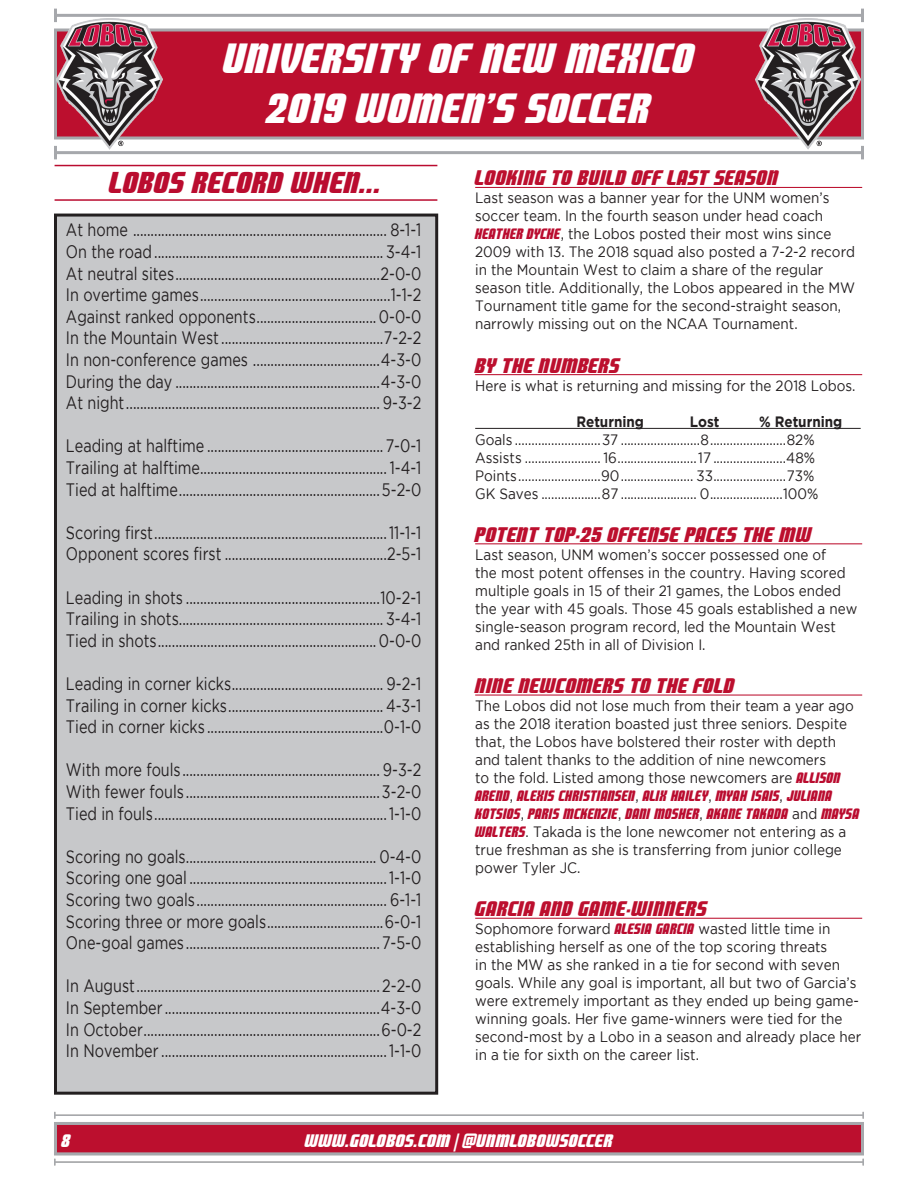
<style>
.page{position:relative;width:918px;height:1188px;background:#fff}
.page>*{position:absolute;margin:0;border:0;box-sizing:border-box;transform-origin:0 0}
.t1{font:42px/50.4px "Lobos";color:#fff;text-align:center}
.t2{font:30px "Lobos";color:#ba0c2f}
.t3{font:21px "Lobos";color:#bc0f2e}
.t4{font:18px "Gotham";color:#231f20;scale:.8 1}
.t5{font:18px "Lobos";color:#fff}
.t6{font:15px/18px "Gotham";color:#231f20;scale:.9 1}
.t7{font:700 15px "Gotham";color:#231f20;scale:.9 1}
.s1{font-family:"Lobos";color:#ba0c2f}
</style>
<div class="page">
<div style="left:54px;top:28px;width:810px;height:112px;background:#bc0f2e;border:3px solid #a6a8ac"></div>
<hr style="left:56px;top:151px;width:806px;height:3px;background:#a6a8ac">
<svg style="left:54px;top:146px;width:3px;height:13px"></svg>
<svg style="left:861px;top:146px;width:3px;height:13px"></svg>
<hr style="left:56px;top:14px;width:806px;height:3px;background:#a6a8ac">
<svg style="left:54px;top:9px;width:3px;height:13px"></svg>
<svg style="left:861px;top:9px;width:3px;height:13px"></svg>
<div style="left:54px;top:1122px;width:810px;height:33px;background:#bc0f2e;border:3px solid #a6a8ac"></div>
<hr style="left:55px;top:1161px;width:808px;height:2px;background:#a6a8ac">
<hr style="left:55px;top:1114px;width:808px;height:2px;background:#a6a8ac">
<svg style="left:54px;top:1112px;width:2px;height:7px"></svg>
<svg style="left:862px;top:1112px;width:2px;height:7px"></svg>
<img style="left:56px;top:18px;width:106px;height:131px">
<img style="left:755px;top:18px;width:106px;height:131px">
<div style="left:56px;top:215px;width:381px;height:878px;background:#c7c8ca"></div>
<div style="left:54px;top:214px;width:384px;height:881px;border:3px solid #231f20"></div>
<hr style="left:55px;top:199px;width:382px;height:2px;background:#ba0c2f">
<hr style="left:55px;top:165px;width:382px;height:1px;background:#ba0c2f">
<hr style="left:475px;top:187px;width:387px;height:1px;background:#bc0f2e">
<hr style="left:475px;top:374px;width:387px;height:1px;background:#bc0f2e">
<hr style="left:475px;top:428px;width:386px;height:1px;background:#231f20">
<hr style="left:475px;top:543px;width:387px;height:1px;background:#bc0f2e">
<hr style="left:475px;top:695px;width:387px;height:1px;background:#bc0f2e">
<hr style="left:475px;top:918px;width:387px;height:1px;background:#bc0f2e">
<h1 class="t1" style="left:223px;top:34px;width:473px">UNIVERSITY OF NEW MEXICO<br>2019 WOMEN’S SOCCER</h1>
<p class="t2" style="left:109px;top:166px;width:274px">LOBOS RECORD WHEN...</p>
<p class="t3" style="left:475px;top:166px;width:305px">LOOKING TO BUILD OFF LAST SEASON</p>
<p class="t6" style="left:475px;top:189px;width:424px">Last season was a banner year for the UNM women’s soccer team. In the fourth season under head coach <span class="s1">HEATHER DYCHE</span>, the Lobos posted their most wins since 2009 with 13. The 2018 squad also posted a 7-2-2 record in the Mountain West to claim a share of the regular season title. Additionally, the Lobos appeared in the MW Tournament title game for the second-straight season, narrowly missing out on the NCAA Tournament.</p>
<p class="t3" style="left:475px;top:354px;width:147px">BY THE NUMBERS</p>
<p class="t6" style="left:475px;top:376px;width:424px">Here is what is returning and missing for the 2018 Lobos.</p>
<p class="t7" style="left:576px;top:413px;width:77px">Returning</p>
<p class="t7" style="left:690px;top:413px;width:35px">Lost</p>
<p class="t7" style="left:759px;top:413px;width:94px">% Returning</p>
<p class="t6" style="left:475px;top:430px;width:379px">Goals ..........................37 ........................8.......................82%</p>
<p class="t6" style="left:475px;top:448px;width:379px">Assists ....................... 16........................17 ......................48%</p>
<p class="t6" style="left:475px;top:466px;width:378px">Points.........................90...................... 33......................73%</p>
<p class="t6" style="left:475px;top:484px;width:383px">GK Saves ..................87 ....................... 0......................100%</p>
<p class="t3" style="left:475px;top:523px;width:338px">POTENT TOP-25 OFFENSE PACES THE MW</p>
<p class="t6" style="left:475px;top:545px;width:426px">Last season, UNM women’s soccer possessed one of<br>the most potent offenses in the country. Having scored multiple goals in 15 of their 21 games, the Lobos ended the year with 45 goals. Those 45 goals established a new single-season program record, led the Mountain West and ranked 25th in all of Division I.</p>
<p class="t3" style="left:475px;top:674px;width:261px">NINE NEWCOMERS TO THE FOLD</p>
<p class="t6" style="left:475px;top:696px;width:428px">The Lobos did not lose much from their team a year ago as the 2018 iteration boasted just three seniors. Despite that, the Lobos have bolstered their roster with depth and talent thanks to the addition of nine newcomers<br>to the fold. Listed among those newcomers are <span class="s1">ALLISON AREND</span>, <span class="s1">ALEXIS CHRISTIANSEN</span>, <span class="s1">ALIX HAILEY</span>, <span class="s1">MYAH ISAIS</span>, <span class="s1">JULIANA KOTSIOS</span>, <span class="s1">PARIS MCKENZIE</span>, <span class="s1">DANI MOSHER</span>, <span class="s1">AKANE TAKADA</span> and <span class="s1">MAYSA WALTERS</span>. Takada is the lone newcomer not entering as a true freshman as she is transferring from junior college power Tyler JC.</p>
<p class="t3" style="left:475px;top:897px;width:234px">GARCIA AND GAME-WINNERS</p>
<p class="t6" style="left:475px;top:920px;width:431px">Sophomore forward <span class="s1">ALESIA GARCIA</span> wasted little time in establishing herself as one of the top scoring threats<br>in the MW as she ranked in a tie for second with seven goals. While any goal is important, all but two of Garcia’s were extremely important as they ended up being game&shy;winning goals. Her five game-winners were tied for the second-most by a Lobo in a season and already place her in a tie for sixth on the career list.</p>
<p class="t4" style="left:66px;top:220px;width:446px">At home ........................................................................ 8-1-1</p>
<p class="t4" style="left:66px;top:242px;width:446px">On the road................................................................. 3-4-1</p>
<p class="t4" style="left:66px;top:263px;width:446px">At neutral sites..........................................................2-0-0</p>
<p class="t4" style="left:66px;top:285px;width:446px">In overtime games......................................................1-1-2</p>
<p class="t4" style="left:66px;top:307px;width:446px">Against ranked opponents.................................. 0-0-0</p>
<p class="t4" style="left:66px;top:328px;width:446px">In the Mountain West ..............................................7-2-2</p>
<p class="t4" style="left:66px;top:350px;width:446px">In non-conference games ....................................4-3-0</p>
<p class="t4" style="left:66px;top:371px;width:446px">During the day ..........................................................4-3-0</p>
<p class="t4" style="left:66px;top:393px;width:446px">At night........................................................................ 9-3-2</p>
<p class="t4" style="left:66px;top:436px;width:446px">Leading at halftime .................................................. 7-0-1</p>
<p class="t4" style="left:66px;top:458px;width:446px">Trailing at halftime..................................................... 1-4-1</p>
<p class="t4" style="left:66px;top:479px;width:446px">Tied at halftime.........................................................5-2-0</p>
<p class="t4" style="left:66px;top:523px;width:446px">Scoring first..................................................................11-1-1</p>
<p class="t4" style="left:66px;top:544px;width:446px">Opponent scores first ..............................................2-5-1</p>
<p class="t4" style="left:66px;top:587px;width:446px">Leading in shots .......................................................10-2-1</p>
<p class="t4" style="left:66px;top:609px;width:446px">Trailing in shots.......................................................... 3-4-1</p>
<p class="t4" style="left:66px;top:631px;width:446px">Tied in shots.............................................................. 0-0-0</p>
<p class="t4" style="left:66px;top:674px;width:446px">Leading in corner kicks........................................... 9-2-1</p>
<p class="t4" style="left:66px;top:695px;width:446px">Trailing in corner kicks............................................ 4-3-1</p>
<p class="t4" style="left:66px;top:717px;width:446px">Tied in corner kicks ..................................................0-1-0</p>
<p class="t4" style="left:66px;top:760px;width:446px">With more fouls........................................................ 9-3-2</p>
<p class="t4" style="left:66px;top:782px;width:446px">With fewer fouls .......................................................3-2-0</p>
<p class="t4" style="left:66px;top:803px;width:446px">Tied in fouls..................................................................1-1-0</p>
<p class="t4" style="left:66px;top:847px;width:446px">Scoring no goals...................................................... 0-4-0</p>
<p class="t4" style="left:66px;top:868px;width:446px">Scoring one goal ........................................................1-1-0</p>
<p class="t4" style="left:66px;top:890px;width:446px">Scoring two goals...................................................... 6-1-1</p>
<p class="t4" style="left:66px;top:911px;width:446px">Scoring three or more goals.................................6-0-1</p>
<p class="t4" style="left:66px;top:933px;width:446px">One-goal games .......................................................7-5-0</p>
<p class="t4" style="left:66px;top:976px;width:446px">In August..................................................................... 2-2-0</p>
<p class="t4" style="left:66px;top:998px;width:446px">In September .............................................................4-3-0</p>
<p class="t4" style="left:66px;top:1019px;width:446px">In October...................................................................6-0-2</p>
<p class="t4" style="left:66px;top:1041px;width:446px">In November ................................................................1-1-0</p>
<p class="t5" style="left:62px;top:1130px;width:11px">8</p>
<p class="t5" style="left:305px;top:1130px;width:310px">WWW.GOLOBOS.COM | @UNMLOBOWSOCCER</p>
</div>
